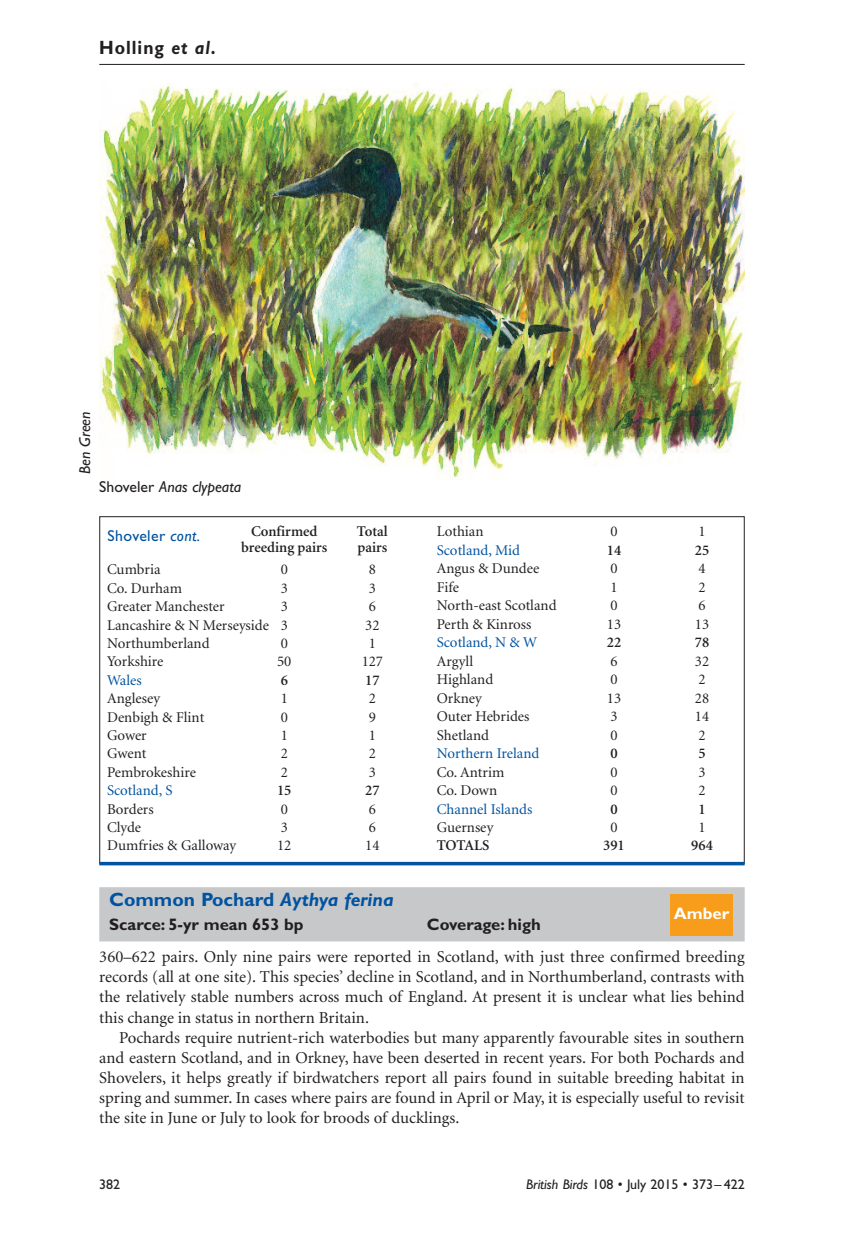
<style>
.page{position:relative;width:844px;height:1241px;background:#fff}
.page>*{position:absolute;margin:0;border:0;box-sizing:border-box;transform-origin:0 0}
.t1{font:700 19.25px "Gill Sans";color:#0153a0}
.t2{font:700 19.25px "Gill Sans";letter-spacing:.055em;color:#231f20;scale:.91 1}
.t3{font:16.62px/20.1px "Minion";color:#231f20;text-align:justify}
.t4{font:700 16.62px "Gill Sans";color:#231f20}
.t5{font:700 16.62px "Gill Sans";color:#fff}
.t6{font:italic 15.75px "Gill Sans";color:#231f20}
.t7{font:15.75px "Gill Sans";letter-spacing:.025em;color:#0153a0}
.t8{font:14.88px "Minion";color:#231f20}
.t9{font:14.88px "Minion";color:#0153a0}
.t10{font:600 14.88px "Minion";color:#231f20}
.t11{font:14px "Gill Sans";color:#231f20}
.s1{font-style:italic}
.s2{font-style:normal}
</style>
<div class="page">
<div style="left:99px;top:887px;width:645px;height:54px;background:#c7c8ca"></div>
<hr style="left:99px;top:64px;width:645px;height:1px;background:#231f20">
<svg style="left:99px;top:861px;width:645px;height:4px;background:#3878b4"></svg>
<img style="left:99px;top:84px;width:645px;height:394px">
<div style="left:670px;top:894px;width:62px;height:41px;background:#f89c1c"></div>
<p class="t2" style="left:99px;top:41px;width:129px">Holling <span class="s1">et al</span>.</p>
<p class="t6" style="left:79px;top:473px;width:64px;rotate:-90deg">Ben Green</p>
<p class="t6" style="left:99px;top:480px;width:143px"><span class="s2">Shoveler</span> Anas clypeata</p>
<p class="t7" style="left:107px;top:529px;width:94px">Shoveler <span class="s1">cont.</span></p>
<p class="t10" style="left:251px;top:526px;width:68px">Confirmed</p>
<p class="t10" style="left:357px;top:526px;width:32px">Total</p>
<p class="t10" style="left:241px;top:541px;width:88px">breeding pairs</p>
<p class="t10" style="left:357px;top:541px;width:31px">pairs</p>
<p class="t8" style="left:107px;top:563px;width:55px">Cumbria</p>
<p class="t8" style="left:281px;top:563px;width:9px">0</p>
<p class="t8" style="left:369px;top:563px;width:9px">8</p>
<p class="t8" style="left:107px;top:582px;width:76px">Co. Durham</p>
<p class="t8" style="left:281px;top:582px;width:9px">3</p>
<p class="t8" style="left:369px;top:582px;width:9px">3</p>
<p class="t8" style="left:107px;top:600px;width:119px">Greater Manchester</p>
<p class="t8" style="left:281px;top:600px;width:9px">3</p>
<p class="t8" style="left:369px;top:600px;width:9px">6</p>
<p class="t8" style="left:107px;top:619px;width:182px">Lancashire &amp; N Merseyside 3</p>
<p class="t8" style="left:365px;top:619px;width:16px">32</p>
<p class="t8" style="left:107px;top:637px;width:104px">Northumberland</p>
<p class="t8" style="left:281px;top:637px;width:9px">0</p>
<p class="t8" style="left:369px;top:637px;width:9px">1</p>
<p class="t8" style="left:107px;top:655px;width:58px">Yorkshire</p>
<p class="t8" style="left:277px;top:655px;width:16px">50</p>
<p class="t8" style="left:361px;top:655px;width:23px">127</p>
<p class="t9" style="left:107px;top:674px;width:36px">Wales</p>
<p class="t10" style="left:280px;top:674px;width:9px">6</p>
<p class="t10" style="left:365px;top:674px;width:16px">17</p>
<p class="t8" style="left:107px;top:692px;width:54px">Anglesey</p>
<p class="t8" style="left:281px;top:692px;width:9px">1</p>
<p class="t8" style="left:369px;top:692px;width:9px">2</p>
<p class="t8" style="left:107px;top:711px;width:99px">Denbigh &amp; Flint</p>
<p class="t8" style="left:281px;top:711px;width:9px">0</p>
<p class="t8" style="left:369px;top:711px;width:9px">9</p>
<p class="t8" style="left:107px;top:729px;width:41px">Gower</p>
<p class="t8" style="left:281px;top:729px;width:9px">1</p>
<p class="t8" style="left:369px;top:729px;width:9px">1</p>
<p class="t8" style="left:107px;top:747px;width:41px">Gwent</p>
<p class="t8" style="left:281px;top:747px;width:9px">2</p>
<p class="t8" style="left:369px;top:747px;width:9px">2</p>
<p class="t8" style="left:107px;top:766px;width:90px">Pembrokeshire</p>
<p class="t8" style="left:281px;top:766px;width:9px">2</p>
<p class="t8" style="left:369px;top:766px;width:9px">3</p>
<p class="t9" style="left:107px;top:784px;width:67px">Scotland, S</p>
<p class="t10" style="left:277px;top:784px;width:16px">15</p>
<p class="t10" style="left:365px;top:784px;width:16px">27</p>
<p class="t8" style="left:107px;top:803px;width:48px">Borders</p>
<p class="t8" style="left:281px;top:803px;width:9px">0</p>
<p class="t8" style="left:369px;top:803px;width:9px">6</p>
<p class="t8" style="left:107px;top:821px;width:36px">Clyde</p>
<p class="t8" style="left:281px;top:821px;width:9px">3</p>
<p class="t8" style="left:369px;top:821px;width:9px">6</p>
<p class="t8" style="left:107px;top:839px;width:130px">Dumfries &amp; Galloway</p>
<p class="t8" style="left:277px;top:839px;width:16px">12</p>
<p class="t8" style="left:365px;top:839px;width:16px">14</p>
<p class="t8" style="left:437px;top:526px;width:48px">Lothian</p>
<p class="t8" style="left:610px;top:526px;width:9px">0</p>
<p class="t8" style="left:698px;top:526px;width:9px">1</p>
<p class="t9" style="left:437px;top:544px;width:85px">Scotland, Mid</p>
<p class="t10" style="left:606px;top:544px;width:16px">14</p>
<p class="t10" style="left:694px;top:544px;width:16px">25</p>
<p class="t8" style="left:437px;top:562px;width:104px">Angus &amp; Dundee</p>
<p class="t8" style="left:610px;top:562px;width:9px">0</p>
<p class="t8" style="left:698px;top:562px;width:9px">4</p>
<p class="t8" style="left:437px;top:581px;width:24px">Fife</p>
<p class="t8" style="left:610px;top:581px;width:9px">1</p>
<p class="t8" style="left:698px;top:581px;width:9px">2</p>
<p class="t8" style="left:437px;top:599px;width:121px">North-east Scotland</p>
<p class="t8" style="left:610px;top:599px;width:9px">0</p>
<p class="t8" style="left:698px;top:599px;width:9px">6</p>
<p class="t8" style="left:437px;top:618px;width:96px">Perth &amp; Kinross</p>
<p class="t8" style="left:606px;top:618px;width:16px">13</p>
<p class="t8" style="left:694px;top:618px;width:16px">13</p>
<p class="t9" style="left:437px;top:636px;width:102px">Scotland, N &amp; W</p>
<p class="t10" style="left:606px;top:636px;width:16px">22</p>
<p class="t10" style="left:694px;top:636px;width:16px">78</p>
<p class="t8" style="left:437px;top:655px;width:38px">Argyll</p>
<p class="t8" style="left:610px;top:655px;width:9px">6</p>
<p class="t8" style="left:694px;top:655px;width:16px">32</p>
<p class="t8" style="left:437px;top:673px;width:58px">Highland</p>
<p class="t8" style="left:610px;top:673px;width:9px">0</p>
<p class="t8" style="left:698px;top:673px;width:9px">2</p>
<p class="t8" style="left:437px;top:692px;width:47px">Orkney</p>
<p class="t8" style="left:606px;top:692px;width:16px">13</p>
<p class="t8" style="left:694px;top:692px;width:16px">28</p>
<p class="t8" style="left:437px;top:710px;width:94px">Outer Hebrides</p>
<p class="t8" style="left:610px;top:710px;width:9px">3</p>
<p class="t8" style="left:694px;top:710px;width:16px">14</p>
<p class="t8" style="left:437px;top:729px;width:54px">Shetland</p>
<p class="t8" style="left:610px;top:729px;width:9px">0</p>
<p class="t8" style="left:698px;top:729px;width:9px">2</p>
<p class="t9" style="left:437px;top:747px;width:104px">Northern Ireland</p>
<p class="t10" style="left:610px;top:747px;width:9px">0</p>
<p class="t10" style="left:698px;top:747px;width:9px">5</p>
<p class="t8" style="left:437px;top:765px;width:69px">Co. Antrim</p>
<p class="t8" style="left:610px;top:765px;width:9px">0</p>
<p class="t8" style="left:698px;top:765px;width:9px">3</p>
<p class="t8" style="left:437px;top:784px;width:62px">Co. Down</p>
<p class="t8" style="left:610px;top:784px;width:9px">0</p>
<p class="t8" style="left:698px;top:784px;width:9px">2</p>
<p class="t9" style="left:437px;top:802px;width:97px">Channel Islands</p>
<p class="t10" style="left:610px;top:802px;width:9px">0</p>
<p class="t10" style="left:698px;top:802px;width:9px">1</p>
<p class="t8" style="left:437px;top:821px;width:58px">Guernsey</p>
<p class="t8" style="left:610px;top:821px;width:9px">0</p>
<p class="t8" style="left:698px;top:821px;width:9px">1</p>
<p class="t10" style="left:437px;top:839px;width:54px">TOTALS</p>
<p class="t10" style="left:603px;top:839px;width:23px">391</p>
<p class="t10" style="left:691px;top:839px;width:23px">964</p>
<p class="t1" style="left:109px;top:891px;width:286px">Common Pochard <span class="s1">Aythya ferina</span></p>
<p class="t4" style="left:109px;top:917px;width:196px">Scarce: 5-yr mean 653 bp</p>
<p class="t4" style="left:427px;top:917px;width:115px">Coverage: high</p>
<p class="t3" style="left:99px;top:948px;width:646px">360–622 pairs. Only nine pairs were reported in Scotland, with just three confirmed breeding records (all at one site). This species’ decline in Scotland, and in Northumberland, contrasts with the relatively stable numbers across much of England. At present it is unclear what lies behind this change in status in northern Britain.</p>
<p class="t3" style="left:99px;top:1028px;width:646px;text-indent:20px">Pochards require nutrient-rich waterbodies but many apparently favourable sites in southern and eastern Scotland, and in Orkney, have been deserted in recent years. For both Pochards and Shovelers, it helps greatly if birdwatchers report all pairs found in suitable breeding habitat in spring and summer. In cases where pairs are found in April or May, it is especially useful to revisit the site in June or July to look for broods of ducklings.</p>
<p class="t5" style="left:673px;top:907px;width:57px">Amber</p>
<p class="t11" style="left:99px;top:1179px;width:22px">382</p>
<p class="t11" style="left:526px;top:1179px;width:220px"><span class="s1">British Birds</span> 108 • July 2015 • 373– 422</p>
</div>
